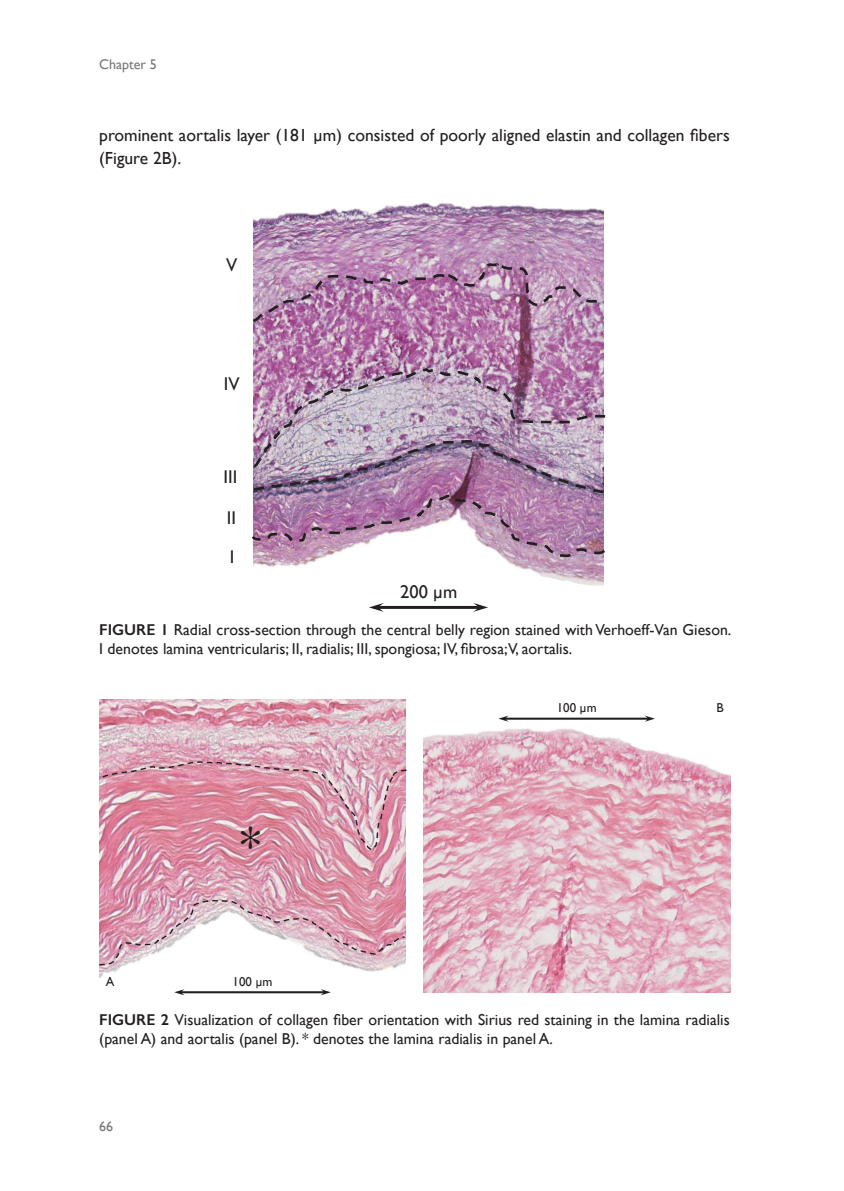
<style>
.page{position:relative;width:844px;height:1191px;background:#fff}
.page>*{position:absolute;margin:0;border:0;box-sizing:border-box;transform-origin:0 0}
.t1{font:49.7px "Gill Sans";color:#231f20}
.t2{font:18.38px/38.7px "Gill Sans";color:#231f20}
.t3{font:17.5px/22.8px "Gill Sans";color:#231f20}
.t4{font:15.75px/19.2px "Gill Sans";color:#231f20}
.t5{font:14px "Gill Sans";color:#757679}
.t6{font:12.95px "Gill Sans";color:#231f20}
.s1{font-weight:600}
</style>
<div class="page">
<img style="left:253px;top:202px;width:350px;height:373px">
<svg style="left:369px;top:603px;width:119px;height:9px"></svg>
<svg style="left:540px;top:575px;width:63px;height:11px"></svg>
<svg style="left:253px;top:261px;width:351px;height:63px;background:#b587ae"></svg>
<img style="left:251px;top:367px;width:354px;height:192px">
<img style="left:99px;top:699px;width:306px;height:279px">
<svg style="left:174px;top:989px;width:157px;height:6px"></svg>
<img style="left:99px;top:760px;width:308px;height:90px">
<img style="left:99px;top:899px;width:307px;height:67px">
<img style="left:423px;top:718px;width:307px;height:274px">
<svg style="left:498px;top:715px;width:156px;height:7px"></svg>
<p class="t5" style="left:99px;top:56px;width:59px">Chapter 5</p>
<p class="t3" style="left:99px;top:124px;width:632px">prominent aortalis layer (181 µm) consisted of poorly aligned elastin and collagen fibers (Figure 2B).</p>
<p class="t2" style="left:226px;top:245px;width:13px">V</p>
<p class="t2" style="left:224px;top:364px;width:17px">IV</p>
<p class="t2" style="left:223px;top:457px;width:15px">III</p>
<p class="t2" style="left:227px;top:498px;width:11px">II<br>I</p>
<p class="t2" style="left:400px;top:572px;width:59px">200 µm</p>
<p class="t4" style="left:99px;top:619px;width:633px"><span class="s1">FIGURE 1</span> Radial cross-section through the central belly region stained with Verhoeff-Van Gieson.<br>I denotes lamina ventricularis; II, radialis; III, spongiosa; IV, fibrosa;V, aortalis.</p>
<h1 class="t1" style="left:240px;top:816px;width:22px">*</h1>
<p class="t6" style="left:106px;top:973px;width:10px">A</p>
<p class="t6" style="left:232px;top:973px;width:41px">100 µm</p>
<p class="t6" style="left:556px;top:700px;width:41px">100 µm</p>
<p class="t6" style="left:716px;top:700px;width:9px">B</p>
<p class="t4" style="left:99px;top:1009px;width:632px"><span class="s1">FIGURE 2</span> Visualization of collagen fiber orientation with Sirius red staining in the lamina radialis (panel A) and aortalis (panel B). * denotes the lamina radialis in panel A.</p>
<p class="t5" style="left:99px;top:1118px;width:16px">66</p>
</div>
